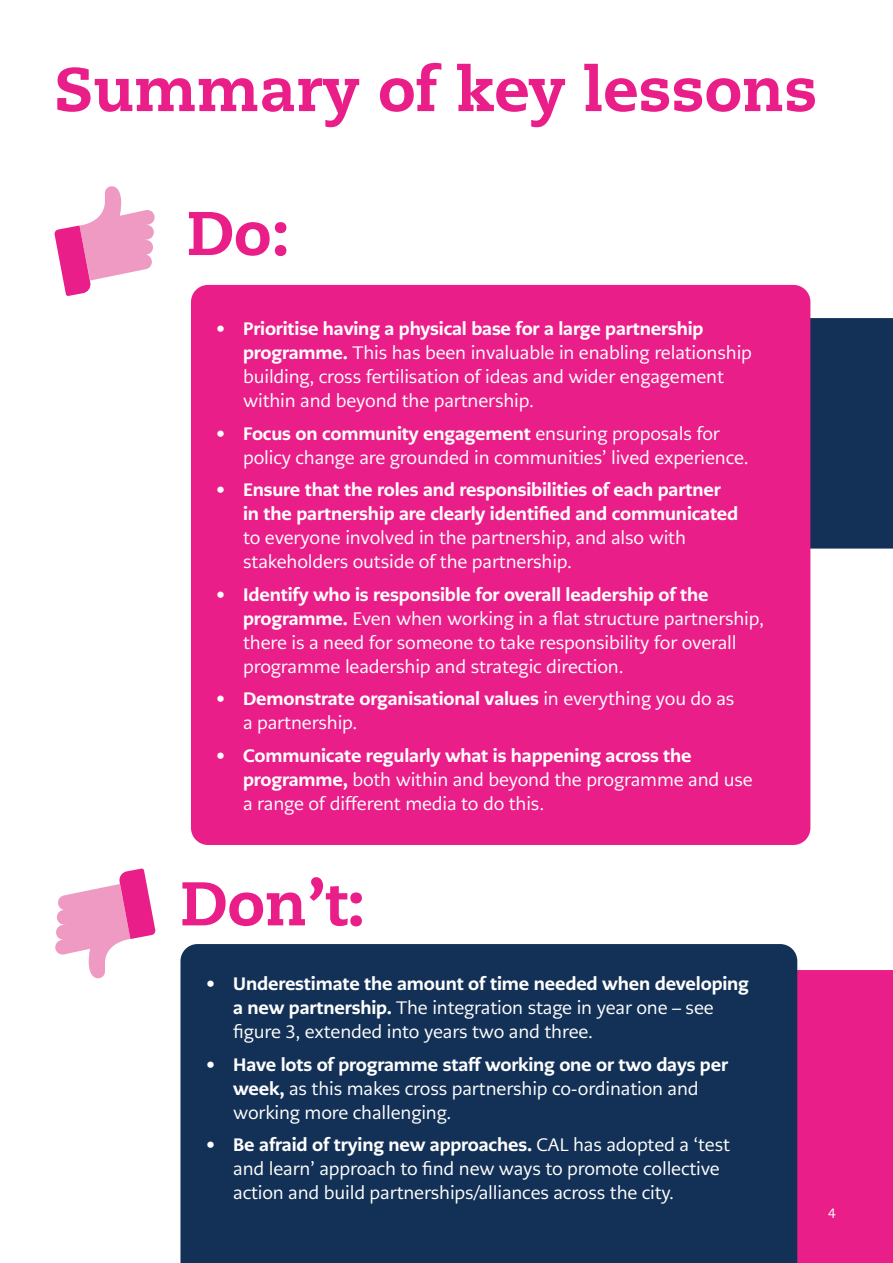
<style>
.page{position:relative;width:893px;height:1263px;background:#fff}
.page>*{position:absolute;margin:0;border:0;box-sizing:border-box;transform-origin:0 0}
.t1{font:800 61.5px "Caecilia LT Pro 85";color:#ea1e89}
.t2{font:18px/24px "PMN Caecilia Sans Text";letter-spacing:-.01em;color:#fff}
.t3{font:800 18px/24px "PMN Caecilia Sans Text";letter-spacing:-.01em;color:#fff}
.t4{font:13.5px "PMN Caecilia Sans Text";color:#fff}
.s1{font-weight:700}
.s2{font-weight:800}
</style>
<div class="page">
<div style="left:810px;top:318px;width:83px;height:231px;background:#133156"></div>
<div style="left:191px;top:285px;width:619px;height:560px;background:#ea1e89;border-radius:17px"></div>
<svg style="left:54px;top:186px;width:101px;height:110px"></svg>
<div style="left:797px;top:970px;width:96px;height:293px;background:#ea1e89"></div>
<div style="left:180px;top:944px;width:617px;height:319px;background:#133156"></div>
<svg style="left:55px;top:868px;width:101px;height:110px"></svg>
<h1 class="t1" style="left:55px;top:47px;width:764px">Summary of key lessons</h1>
<h1 class="t1" style="left:187px;top:191px;width:104px">Do:</h1>
<p class="t2" style="left:243px;top:317px;width:510px;text-indent:-27px"><span class="s1">•</span> <span class="s2">Prioritise having a physical base for a large partnership programme.</span> This has been invaluable in enabling relationship building, cross fertilisation of ideas and wider engagement within and beyond the partnership.</p>
<p class="t2" style="left:243px;top:421px;width:507px;text-indent:-27px"><span class="s1">•</span> <span class="s2">Focus on community engagement</span> ensuring proposals for policy change are grounded in communities’ lived experience.</p>
<p class="t3" style="left:243px;top:477px;width:497px;text-indent:-27px"><span class="s1">•</span> Ensure that the roles and responsibilities of each partner in the partnership are clearly identified and communicated</p>
<p class="t2" style="left:243px;top:526px;width:444px">to everyone involved in the partnership, and also with stakeholders outside of the partnership.</p>
<p class="t2" style="left:243px;top:582px;width:522px;text-indent:-27px"><span class="s1">•</span> <span class="s2">Identify who is responsible for overall leadership of the programme.</span> Even when working in a flat structure partnership, there is a need for someone to take responsibility for overall programme leadership and strategic direction.</p>
<p class="t2" style="left:243px;top:687px;width:493px;text-indent:-27px"><span class="s1">•</span> <span class="s2">Demonstrate organisational values</span> in everything you do as a partnership.</p>
<p class="t2" style="left:243px;top:743px;width:511px;text-indent:-27px"><span class="s1">•</span> <span class="s2">Communicate regularly what is happening across the programme,</span> both within and beyond the programme and use a range of different media to do this.</p>
<h1 class="t1" style="left:181px;top:861px;width:186px">Don’t:</h1>
<p class="t2" style="left:233px;top:972px;width:517px;text-indent:-27px"><span class="s1">•</span> <span class="s2">Underestimate the amount of time needed when developing a new partnership.</span> The integration stage in year one – see figure 3, extended into years two and three.</p>
<p class="t2" style="left:233px;top:1052px;width:496px;text-indent:-27px"><span class="s1">•</span> <span class="s2">Have lots of programme staff working one or two days per week,</span> as this makes cross partnership co-ordination and working more challenging.</p>
<p class="t2" style="left:233px;top:1133px;width:498px;text-indent:-27px"><span class="s1">•</span> <span class="s2">Be afraid of trying new approaches.</span> CAL has adopted a ‘test and learn’ approach to find new ways to promote collective action and build partnerships/alliances across the city.</p>
<p class="t4" style="left:828px;top:1205px;width:9px">4</p>
</div>
